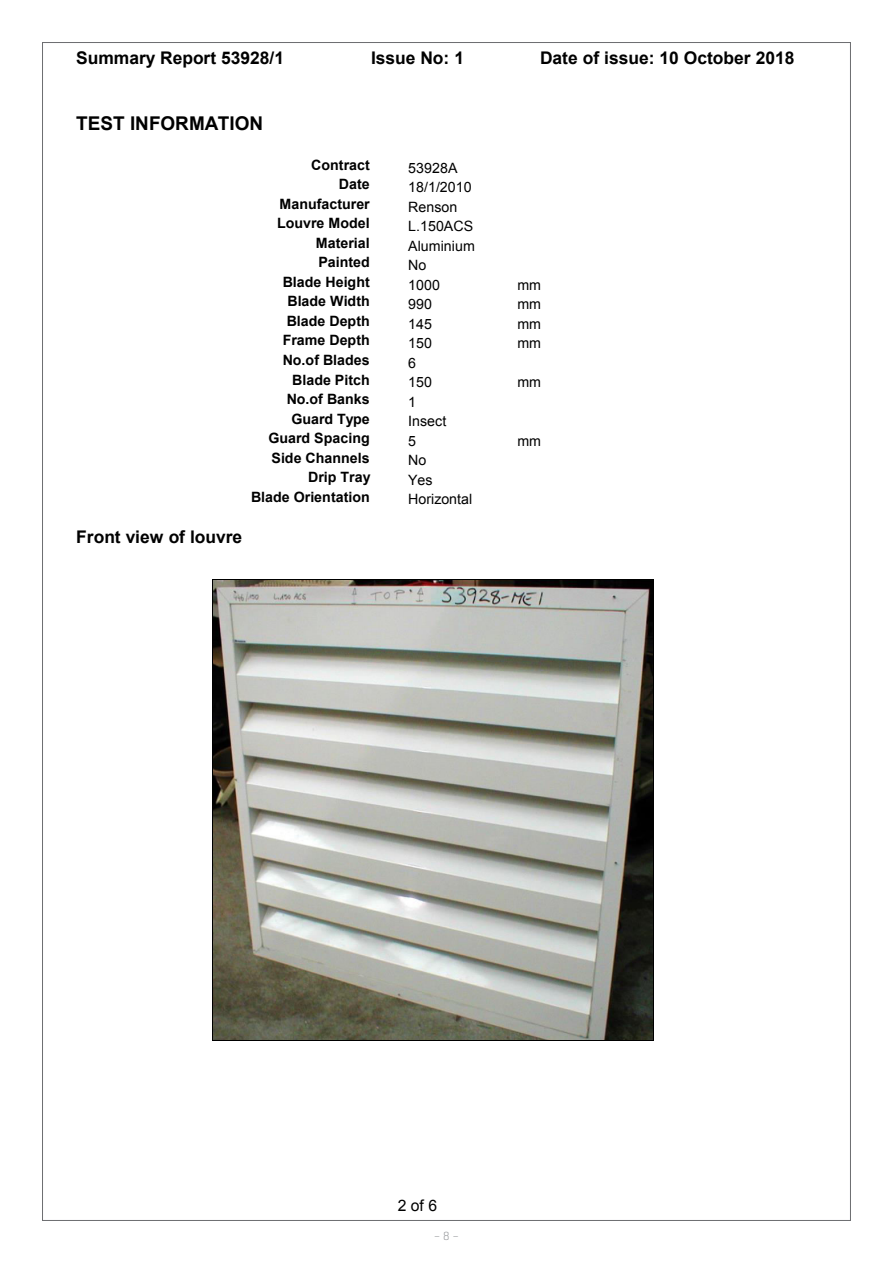
<style>
.page{position:relative;width:893px;height:1263px;background:#fff}
.page>*{position:absolute;margin:0;border:0;box-sizing:border-box;transform-origin:0 0}
.t1{font:700 18.9px "Arial";color:#000}
.t2{font:700 17.4px "Arial";color:#000}
.t3{font:15.75px "Arial";color:#000}
.t4{font:700 14.25px "Arial";color:#000}
.t5{font:14.25px "Arial";letter-spacing:.005em;color:#000}
.t6{font:300 12px "Geogrotesque";color:#939598}
</style>
<div class="page">
<img style="left:213px;top:580px;width:439px;height:460px">
<hr style="left:213px;top:579px;width:440px;height:1px;background:#000">
<hr style="left:212px;top:580px;width:1px;height:460px;background:#000">
<hr style="left:653px;top:580px;width:1px;height:460px;background:#000">
<hr style="left:213px;top:1040px;width:440px;height:1px;background:#000">
<p class="t2" style="left:76px;top:46px;width:209px">Summary Report 53928/1</p>
<p class="t2" style="left:371px;top:46px;width:95px">Issue No: 1</p>
<p class="t2" style="left:540px;top:46px;width:256px">Date of issue: 10 October 2018</p>
<p class="t1" style="left:76px;top:110px;width:188px">TEST INFORMATION</p>
<p class="t2" style="left:76px;top:526px;width:167px">Front view of louvre</p>
<p class="t4" style="left:311px;top:155px;width:60px">Contract</p>
<p class="t5" style="left:408px;top:158px;width:51px">53928A</p>
<p class="t4" style="left:339px;top:175px;width:32px">Date</p>
<p class="t5" style="left:408px;top:178px;width:65px">18/1/2010</p>
<p class="t4" style="left:279px;top:194px;width:92px">Manufacturer</p>
<p class="t5" style="left:408px;top:197px;width:51px">Renson</p>
<p class="t4" style="left:277px;top:214px;width:94px">Louvre Model</p>
<p class="t5" style="left:408px;top:217px;width:66px">L.150ACS</p>
<p class="t4" style="left:316px;top:233px;width:55px">Material</p>
<p class="t5" style="left:408px;top:236px;width:68px">Aluminium</p>
<p class="t4" style="left:318px;top:253px;width:53px">Painted</p>
<p class="t5" style="left:408px;top:256px;width:20px">No</p>
<p class="t4" style="left:283px;top:272px;width:89px">Blade Height</p>
<p class="t5" style="left:408px;top:275px;width:33px">1000</p>
<p class="t5" style="left:517px;top:275px;width:25px">mm</p>
<p class="t4" style="left:287px;top:292px;width:84px">Blade Width</p>
<p class="t5" style="left:408px;top:295px;width:25px">990</p>
<p class="t5" style="left:517px;top:295px;width:25px">mm</p>
<p class="t4" style="left:287px;top:311px;width:85px">Blade Depth</p>
<p class="t5" style="left:408px;top:314px;width:25px">145</p>
<p class="t5" style="left:517px;top:314px;width:25px">mm</p>
<p class="t4" style="left:283px;top:331px;width:89px">Frame Depth</p>
<p class="t5" style="left:408px;top:334px;width:25px">150</p>
<p class="t5" style="left:517px;top:334px;width:25px">mm</p>
<p class="t4" style="left:283px;top:350px;width:89px">No.of Blades</p>
<p class="t5" style="left:408px;top:353px;width:9px">6</p>
<p class="t4" style="left:292px;top:370px;width:79px">Blade Pitch</p>
<p class="t5" style="left:408px;top:373px;width:25px">150</p>
<p class="t5" style="left:517px;top:373px;width:25px">mm</p>
<p class="t4" style="left:287px;top:389px;width:85px">No.of Banks</p>
<p class="t5" style="left:408px;top:392px;width:9px">1</p>
<p class="t4" style="left:291px;top:409px;width:80px">Guard Type</p>
<p class="t5" style="left:408px;top:412px;width:40px">Insect</p>
<p class="t4" style="left:268px;top:429px;width:103px">Guard Spacing</p>
<p class="t5" style="left:408px;top:432px;width:9px">5</p>
<p class="t5" style="left:517px;top:432px;width:25px">mm</p>
<p class="t4" style="left:271px;top:448px;width:100px">Side Channels</p>
<p class="t5" style="left:408px;top:451px;width:20px">No</p>
<p class="t4" style="left:308px;top:468px;width:64px">Drip Tray</p>
<p class="t5" style="left:408px;top:471px;width:26px">Yes</p>
<p class="t4" style="left:251px;top:487px;width:120px">Blade Orientation</p>
<p class="t5" style="left:408px;top:490px;width:66px">Horizontal</p>
<p class="t3" style="left:398px;top:1195px;width:41px">2 of 6</p>
<p class="t6" style="left:434px;top:1228px;width:27px">– 8 –</p>
</div>
